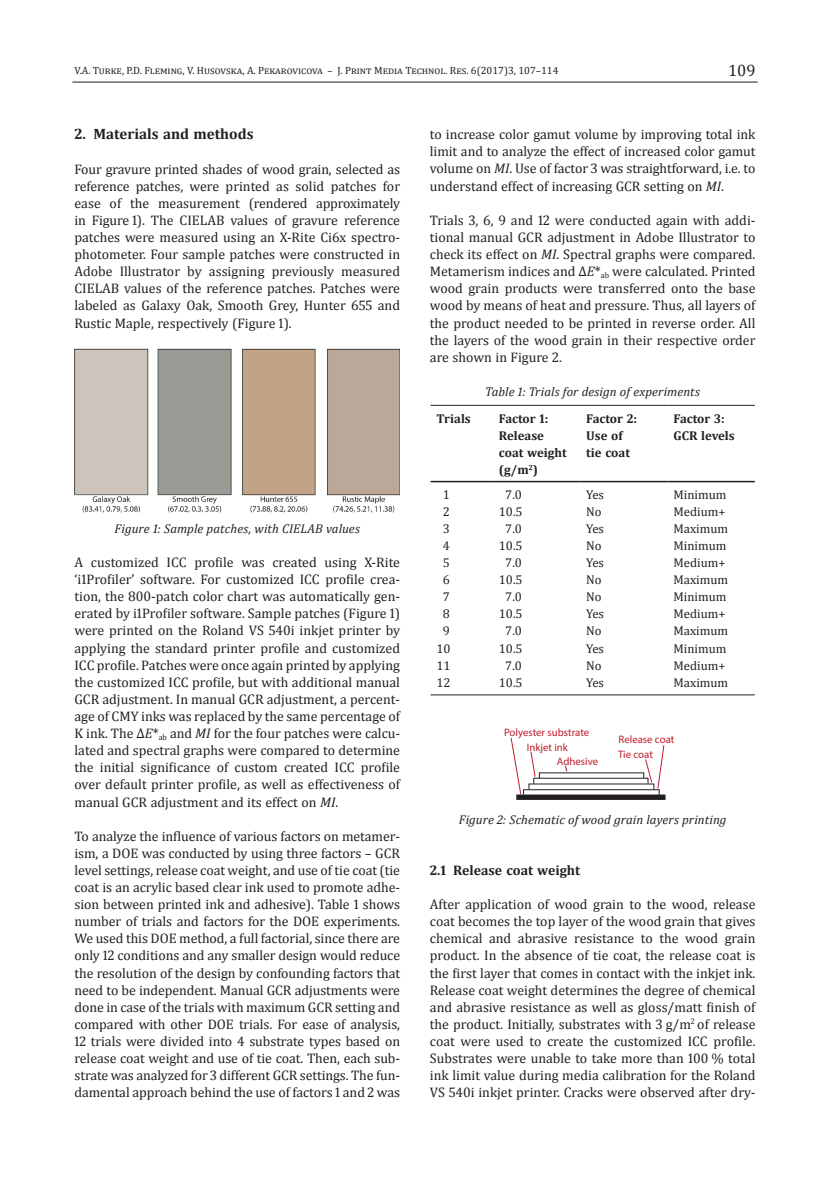
<style>
.page{position:relative;width:830px;height:1191px;background:#fff}
.page>*{position:absolute;margin:0;border:0;box-sizing:border-box;transform-origin:0 0}
.t1{font:16.5px "Cambria";color:#231f20}
.t2{font:700 15px "Cambria";color:#231f20}
.new_body{font:13.8px/17.1px "Cambria";color:#231f20;text-align:justify}
.t3{font:700 13.8px "Cambria";color:#231f20}
.new_table_text{font:12.75px "Cambria";color:#231f20}
.new_figure_caption{font:italic 12.75px "Cambria";letter-spacing:.005em;color:#231f20}
.new_table_header{font:700 12.75px/17.1px "Cambria";color:#231f20}
.t4{font:10.8px/14.1px "Myriad Pro";color:#be1d2c;text-align:center}
.t5{font:10.5px "Cambria";color:#231f20}
.s1{font-style:italic}
</style>
<div class="page">
<hr style="left:72px;top:82px;width:685px;height:1px;background:#231f20">
<hr style="left:430px;top:694px;width:62px;height:1px;background:#231f20">
<hr style="left:492px;top:694px;width:88px;height:1px;background:#231f20">
<hr style="left:580px;top:694px;width:87px;height:1px;background:#231f20">
<hr style="left:667px;top:694px;width:87px;height:1px;background:#231f20">
<hr style="left:430px;top:405px;width:62px;height:1px;background:#231f20">
<hr style="left:492px;top:405px;width:88px;height:1px;background:#231f20">
<hr style="left:580px;top:405px;width:87px;height:1px;background:#231f20">
<hr style="left:667px;top:405px;width:87px;height:1px;background:#231f20">
<hr style="left:430px;top:481px;width:62px;height:1px;background:#231f20">
<hr style="left:492px;top:481px;width:88px;height:1px;background:#231f20">
<hr style="left:580px;top:481px;width:87px;height:1px;background:#231f20">
<hr style="left:667px;top:481px;width:87px;height:1px;background:#231f20">
<img style="left:74px;top:348px;width:325px;height:165px">
<svg style="left:538px;top:772px;width:106px;height:6px"></svg>
<svg style="left:533px;top:778px;width:111px;height:5px"></svg>
<svg style="left:528px;top:783px;width:126px;height:7px"></svg>
<svg style="left:523px;top:789px;width:136px;height:5px"></svg>
<div style="left:516px;top:794px;width:149px;height:6px;background:#231f20"></div>
<svg style="left:510px;top:737px;width:11px;height:58px"></svg>
<svg style="left:530px;top:751px;width:6px;height:26px"></svg>
<svg style="left:644px;top:745px;width:20px;height:44px"></svg>
<p class="t5" style="left:74px;top:64px;width:485px">V.A. Turke, P.D. Fleming, V. Husovska, A. Pekarovicova – J. Print Media Technol. Res. 6(2017)3, 107–114</p>
<p class="t1" style="left:727px;top:60px;width:29px">109</p>
<p class="t2" style="left:74px;top:125px;width:181px">2. Materials and methods</p>
<p class="new_body" style="left:74px;top:160px;width:327px">Four gravure printed shades of wood grain, selected as reference patches, were printed as solid patches for ease of the measurement (rendered approximately in Figure 1). The CIELAB values of gravure reference patches were measured using an X-Rite Ci6x spectro&shy;photometer. Four sample patches were constructed in Adobe Illustrator by assigning previously measured CIELAB values of the reference patches. Patches were labeled as Galaxy Oak, Smooth Grey, Hunter 655 and Rustic Maple, respectively (Figure 1).</p>
<p class="new_figure_caption" style="left:115px;top:521px;width:247px">Figure 1: Sample patches, with CIELAB values</p>
<p class="new_body" style="left:74px;top:554px;width:327px">A customized ICC profile was created using X-Rite ‘i1Profiler’ software. For customized ICC profile crea&shy;tion, the 800-patch color chart was automatically gen&shy;erated by i1Profiler software. Sample patches (Figure 1) were printed on the Roland VS 540i inkjet printer by applying the standard printer profile and customized ICC profile. Patches were once again printed by applying the customized ICC profile, but with additional manual GCR adjustment. In manual GCR adjustment, a percent&shy;age of CMY inks was replaced by the same percentage of K ink. The ∆<span class="s1">E</span>*<sub>ab</sub> and <span class="s1">MI</span> for the four patches were calcu&shy;lated and spectral graphs were compared to determine the initial significance of custom created ICC profile over default printer profile, as well as effectiveness of manual GCR adjustment and its effect on <span class="s1">MI</span>.</p>
<p class="new_body" style="left:74px;top:827px;width:327px">To analyze the influence of various factors on metamer&shy;ism, a DOE was conducted by using three factors – GCR level settings, release coat weight, and use of tie coat (tie coat is an acrylic based clear ink used to promote adhe&shy;sion between printed ink and adhesive). Table 1 shows number of trials and factors for the DOE experiments.<br>We used this DOE method, a full factorial, since there are only 12 conditions and any smaller design would reduce the resolution of the design by confounding factors that need to be independent. Manual GCR adjustments were done in case of the trials with maximum GCR setting and compared with other DOE trials. For ease of analysis, 12 trials were divided into 4 substrate types based on release coat weight and use of tie coat. Then, each sub&shy;strate was analyzed for 3 different GCR settings. The fun&shy;damental approach behind the use of factors 1 and 2 was</p>
<p class="new_body" style="left:429px;top:126px;width:327px">to increase color gamut volume by improving total ink limit and to analyze the effect of increased color gamut volume on <span class="s1">MI</span>. Use of factor 3 was straightforward, i.e. to understand effect of increasing GCR setting on <span class="s1">MI</span>.</p>
<p class="new_body" style="left:429px;top:212px;width:327px">Trials 3, 6, 9 and 12 were conducted again with addi&shy;tional manual GCR adjustment in Adobe Illustrator to check its effect on <span class="s1">MI</span>. Spectral graphs were compared.<br>Metamerism indices and ∆<span class="s1">E</span>*<sub>ab</sub> were calculated. Printed wood grain products were transferred onto the base wood by means of heat and pressure. Thus, all layers of the product needed to be printed in reverse order. All the layers of the wood grain in their respective order are shown in Figure 2.</p>
<p class="new_figure_caption" style="left:485px;top:384px;width:216px">Table 1: Trials for design of experiments</p>
<p class="new_table_header" style="left:436px;top:409px;width:36px">Trials</p>
<p class="new_table_header" style="left:498px;top:409px;width:69px">Factor 1:<br>Release coat weight (g/m<sup>2</sup>)</p>
<p class="new_table_header" style="left:586px;top:409px;width:52px">Factor 2:<br>Use of tie coat</p>
<p class="new_table_header" style="left:673px;top:409px;width:63px">Factor 3:<br>GCR levels</p>
<p class="new_table_text" style="left:442px;top:486px;width:9px">1</p>
<p class="new_table_text" style="left:505px;top:486px;width:18px">7.0</p>
<p class="new_table_text" style="left:586px;top:486px;width:19px">Yes</p>
<p class="new_table_text" style="left:673px;top:486px;width:54px">Minimum</p>
<p class="new_table_text" style="left:442px;top:503px;width:9px">2</p>
<p class="new_table_text" style="left:498px;top:503px;width:25px">10.5</p>
<p class="new_table_text" style="left:586px;top:503px;width:17px">No</p>
<p class="new_table_text" style="left:673px;top:503px;width:53px">Medium+</p>
<p class="new_table_text" style="left:442px;top:521px;width:9px">3</p>
<p class="new_table_text" style="left:505px;top:521px;width:18px">7.0</p>
<p class="new_table_text" style="left:586px;top:521px;width:19px">Yes</p>
<p class="new_table_text" style="left:673px;top:521px;width:56px">Maximum</p>
<p class="new_table_text" style="left:442px;top:538px;width:9px">4</p>
<p class="new_table_text" style="left:498px;top:538px;width:25px">10.5</p>
<p class="new_table_text" style="left:586px;top:538px;width:17px">No</p>
<p class="new_table_text" style="left:673px;top:538px;width:54px">Minimum</p>
<p class="new_table_text" style="left:442px;top:555px;width:9px">5</p>
<p class="new_table_text" style="left:505px;top:555px;width:18px">7.0</p>
<p class="new_table_text" style="left:586px;top:555px;width:19px">Yes</p>
<p class="new_table_text" style="left:673px;top:555px;width:53px">Medium+</p>
<p class="new_table_text" style="left:442px;top:572px;width:9px">6</p>
<p class="new_table_text" style="left:498px;top:572px;width:25px">10.5</p>
<p class="new_table_text" style="left:586px;top:572px;width:17px">No</p>
<p class="new_table_text" style="left:673px;top:572px;width:56px">Maximum</p>
<p class="new_table_text" style="left:442px;top:589px;width:9px">7</p>
<p class="new_table_text" style="left:505px;top:589px;width:18px">7.0</p>
<p class="new_table_text" style="left:586px;top:589px;width:17px">No</p>
<p class="new_table_text" style="left:673px;top:589px;width:54px">Minimum</p>
<p class="new_table_text" style="left:442px;top:606px;width:9px">8</p>
<p class="new_table_text" style="left:498px;top:606px;width:25px">10.5</p>
<p class="new_table_text" style="left:586px;top:606px;width:19px">Yes</p>
<p class="new_table_text" style="left:673px;top:606px;width:53px">Medium+</p>
<p class="new_table_text" style="left:442px;top:623px;width:9px">9</p>
<p class="new_table_text" style="left:505px;top:623px;width:18px">7.0</p>
<p class="new_table_text" style="left:586px;top:623px;width:17px">No</p>
<p class="new_table_text" style="left:673px;top:623px;width:56px">Maximum</p>
<p class="new_table_text" style="left:436px;top:640px;width:16px">10</p>
<p class="new_table_text" style="left:498px;top:640px;width:25px">10.5</p>
<p class="new_table_text" style="left:586px;top:640px;width:19px">Yes</p>
<p class="new_table_text" style="left:673px;top:640px;width:54px">Minimum</p>
<p class="new_table_text" style="left:436px;top:657px;width:16px">11</p>
<p class="new_table_text" style="left:505px;top:657px;width:18px">7.0</p>
<p class="new_table_text" style="left:586px;top:657px;width:17px">No</p>
<p class="new_table_text" style="left:673px;top:657px;width:53px">Medium+</p>
<p class="new_table_text" style="left:436px;top:674px;width:16px">12</p>
<p class="new_table_text" style="left:498px;top:674px;width:25px">10.5</p>
<p class="new_table_text" style="left:586px;top:674px;width:19px">Yes</p>
<p class="new_table_text" style="left:673px;top:674px;width:56px">Maximum</p>
<p class="t4" style="left:504px;top:725px;width:87px">Polyester substrate<br>Inkjet ink</p>
<p class="t4" style="left:617px;top:732px;width:58px;line-height:14.7px;text-align:left">Release coat<br>Tie coat</p>
<p class="t4" style="left:556px;top:754px;width:43px">Adhesive</p>
<p class="new_figure_caption" style="left:458px;top:811px;width:269px">Figure 2: Schematic of wood grain layers printing</p>
<p class="t3" style="left:429px;top:862px;width:152px">2.1 Release coat weight</p>
<p class="new_body" style="left:429px;top:896px;width:327px">After application of wood grain to the wood, release coat becomes the top layer of the wood grain that gives chemical and abrasive resistance to the wood grain product. In the absence of tie coat, the release coat is the first layer that comes in contact with the inkjet ink.<br>Release coat weight determines the degree of chemical and abrasive resistance as well as gloss/matt finish of the product. Initially, substrates with 3 g/m<sup>2</sup> of release coat were used to create the customized ICC profile.<br>Substrates were unable to take more than 100 % total ink limit value during media calibration for the Roland VS 540i inkjet printer. Cracks were observed after dry-</p>
</div>
